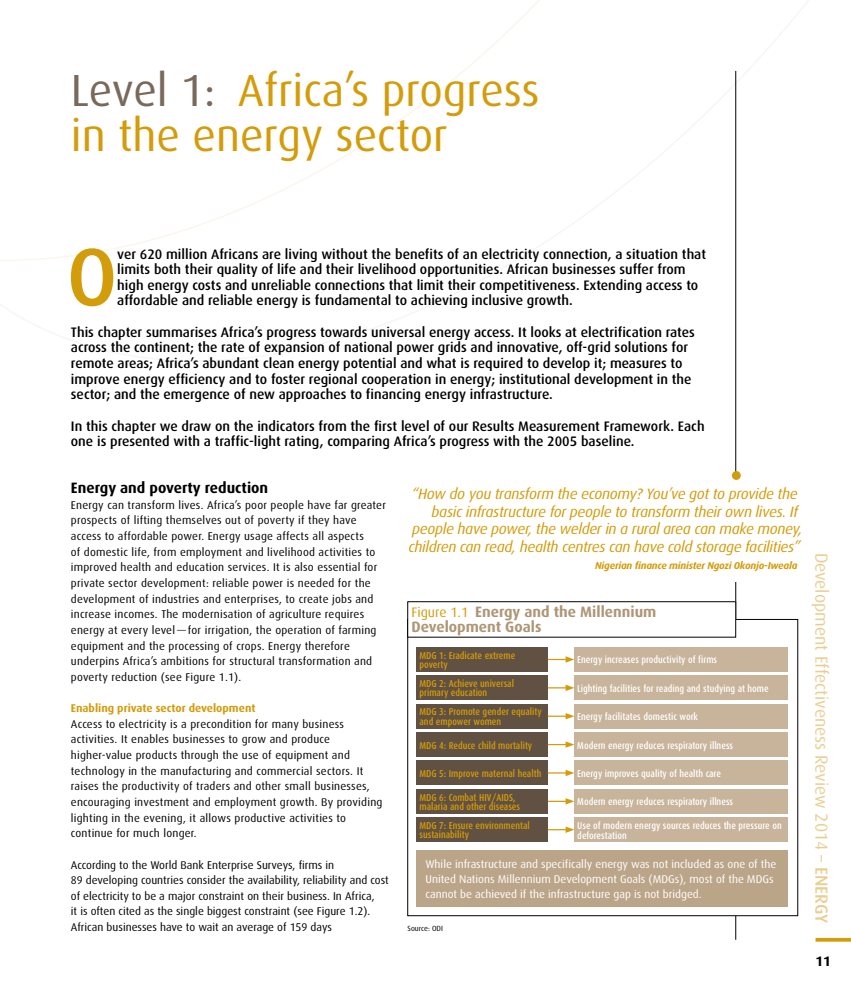
<style>
.page{position:relative;width:851px;height:993px;background:#fff}
.page>*{position:absolute;margin:0;border:0;box-sizing:border-box;transform-origin:0 0}
.t1{font:500 81.88px "Dax";color:#d39c0a}
.t2{font:45px/45px "Dax";color:#d39c0a}
.t3{font:17.5px "Dax";color:#eacd90}
.t4{font:italic 15px "Dax";letter-spacing:-.02em;color:#d39c0a}
.t5{font:700 15px/15px "Dax";color:#ae9675}
.t6{font:700 15px "Dax";color:#000}
.t7{font:500 13.75px/15.6px "Dax";color:#000}
.t8{font:700 13.75px "Dax";color:#000}
.t9{font:11.25px/15.6px "Dax";letter-spacing:.02em;color:#000}
.t10{font:11.25px/15.6px "Dax";color:#000}
.t11{font:11.25px/15px "Dax";color:#fff}
.t12{font:700 11.25px "Dax";color:#d39c0a}
.t13{font:500 10px/10px "Dax Condensed";color:#fff}
.t14{font:500 10px/9.4px "Dax Condensed";color:#d39c0a}
.t15{font:italic 700 10px "Dax";letter-spacing:-.02em;color:#d39c0a}
.t16{font:7.5px "Dax";color:#000}
.s1{color:#79695a}
.s2{font-weight:400;font-size:13.75px;color:#d39c0a}
.s3{font-weight:500}
</style>
<div class="page">
<svg style="left:1px;top:1px;width:807px;height:348px"></svg>
<svg style="left:815px;top:937px;width:35px;height:4px"></svg>
<hr style="left:735px;top:71px;width:1px;height:868px;background:#000">
<div style="left:407px;top:619px;width:390px;height:296px;background:#fff"></div>
<div style="left:407px;top:601px;width:328px;height:36px;border:1px solid #000"></div>
<div style="left:416px;top:647px;width:131px;height:24px;background:#615142"></div>
<div style="left:574px;top:647px;width:214px;height:24px;background:#c7b49b"></div>
<hr style="left:547px;top:658px;width:20px;height:2px;background:#d39c0a">
<svg style="left:565px;top:656px;width:9px;height:6px"></svg>
<div style="left:574px;top:675px;width:214px;height:25px;background:#c7b49b"></div>
<div style="left:416px;top:675px;width:131px;height:25px;background:#615142"></div>
<svg style="left:547px;top:684px;width:27px;height:6px"></svg>
<div style="left:574px;top:703px;width:214px;height:25px;background:#c7b49b"></div>
<div style="left:416px;top:703px;width:131px;height:25px;background:#615142"></div>
<svg style="left:547px;top:712px;width:27px;height:7px"></svg>
<div style="left:574px;top:732px;width:214px;height:24px;background:#c7b49b"></div>
<div style="left:416px;top:732px;width:131px;height:24px;background:#615142"></div>
<hr style="left:547px;top:743px;width:20px;height:2px;background:#d39c0a">
<svg style="left:565px;top:741px;width:9px;height:6px"></svg>
<div style="left:574px;top:760px;width:214px;height:25px;background:#c7b49b"></div>
<div style="left:416px;top:760px;width:131px;height:25px;background:#615142"></div>
<svg style="left:547px;top:769px;width:27px;height:6px"></svg>
<div style="left:574px;top:788px;width:214px;height:25px;background:#c7b49b"></div>
<div style="left:416px;top:788px;width:131px;height:25px;background:#615142"></div>
<svg style="left:547px;top:797px;width:27px;height:7px"></svg>
<div style="left:574px;top:817px;width:214px;height:24px;background:#c7b49b"></div>
<div style="left:416px;top:817px;width:131px;height:24px;background:#615142"></div>
<hr style="left:547px;top:828px;width:20px;height:2px;background:#d39c0a">
<svg style="left:565px;top:826px;width:9px;height:6px"></svg>
<div style="left:416px;top:850px;width:372px;height:56px;background:#bba588"></div>
<div style="left:727px;top:475px;width:17px;height:106px;background:#fff"></div>
<div style="left:731px;top:471px;width:9px;height:9px;background:#d39c0a;border-radius:50%"></div>
<h2 class="t2" style="left:71px;top:69px;width:470px"><span class="s1">Level 1:</span> Africa’s progress in the energy sector</h2>
<h1 class="t1" style="left:67px;top:231px;width:52px">O</h1>
<p class="t7" style="left:117px;top:246px;width:590px">ver 620 million Africans are living without the benefits of an electricity connection, a situation that limits both their quality of life and their livelihood opportunities. African businesses suffer from high energy costs and unreliable connections that limit their competitiveness. Extending access to affordable and reliable energy is fundamental to achieving inclusive growth.</p>
<p class="t7" style="left:71px;top:324px;width:625px">This chapter summarises Africa’s progress towards universal energy access. It looks at electrification rates across the continent; the rate of expansion of national power grids and innovative, off-grid solutions for remote areas; Africa’s abundant clean energy potential and what is required to develop it; measures to improve energy efficiency and to foster regional cooperation in energy; institutional development in the sector; and the emergence of new approaches to financing energy infrastructure.</p>
<p class="t7" style="left:71px;top:418px;width:635px">In this chapter we draw on the indicators from the first level of our Results Measurement Framework. Each one is presented with a traffic-light rating, comparing Africa’s progress with the 2005 baseline.</p>
<h3 class="t6" style="left:71px;top:479px;width:199px">Energy and poverty reduction</h3>
<p class="t9" style="left:71px;top:497px;width:316px">Energy can transform lives. Africa’s poor people have far greater prospects of lifting themselves out of poverty if they have access to affordable power. Energy usage affects all aspects<br>of domestic life, from employment and livelihood activities to improved health and education services. It is also essential for private sector development: reliable power is needed for the development of industries and enterprises, to create jobs and increase incomes. The modernisation of agriculture requires energy at every level — for irrigation, the operation of farming equipment and the processing of crops. Energy therefore underpins Africa’s ambitions for structural transformation and poverty reduction (see Figure 1.1).</p>
<p class="t12" style="left:71px;top:701px;width:186px">Enabling private sector development</p>
<p class="t9" style="left:71px;top:716px;width:313px">Access to electricity is a precondition for many business activities. It enables businesses to grow and produce higher-value products through the use of equipment and technology in the manufacturing and commercial sectors. It raises the productivity of traders and other small businesses, encouraging investment and employment growth. By providing lighting in the evening, it allows productive activities to continue for much longer.</p>
<p class="t10" style="left:71px;top:856px;width:319px">According to the World Bank Enterprise Surveys, firms in<br>89 developing countries consider the availability, reliability and cost of electricity to be a major constraint on their business. In Africa,<br>it is often cited as the single biggest constraint (see Figure 1.2).<br>African businesses have to wait an average of 159 days</p>
<h3 class="t4" style="left:412px;top:485px;width:387px">“How do you transform the economy? You’ve got to provide the</h3>
<h3 class="t4" style="left:431px;top:503px;width:368px">basic infrastructure for people to transform their own lives. If</h3>
<h3 class="t4" style="left:412px;top:520px;width:391px">people have power, the welder in a rural area can make money,</h3>
<h3 class="t4" style="left:408px;top:538px;width:393px">children can read, health centres can have cold storage facilities”</h3>
<p class="t15" style="left:595px;top:560px;width:204px">Nigerian finance minister Ngozi Okonjo-Iweala</p>
<h3 class="t5" style="left:411px;top:604px;width:246px"><span class="s2">Figure 1.1</span> Energy and the Millennium<br>Development Goals</h3>
<p class="t14" style="left:419px;top:650px;width:97px">MDG 1: Eradicate extreme poverty</p>
<p class="t13" style="left:577px;top:654px;width:141px">Energy increases productivity of firms</p>
<p class="t13" style="left:577px;top:683px;width:193px">Lighting facilities for reading and studying at home</p>
<p class="t14" style="left:419px;top:678px;width:96px">MDG 2: Achieve universal primary education</p>
<p class="t14" style="left:419px;top:707px;width:124px">MDG 3: Promote gender equality and empower women</p>
<p class="t14" style="left:419px;top:740px;width:114px">MDG 4: Reduce child mortality</p>
<p class="t13" style="left:577px;top:740px;width:157px">Modern energy reduces respiratory illness</p>
<p class="t14" style="left:419px;top:768px;width:123px">MDG 5: Improve maternal health</p>
<p class="t13" style="left:577px;top:768px;width:145px">Energy improves quality of health care</p>
<p class="t13" style="left:577px;top:796px;width:157px">Modern energy reduces respiratory illness</p>
<p class="t13" style="left:577px;top:711px;width:122px">Energy facilitates domestic work</p>
<p class="t14" style="left:419px;top:792px;width:102px">MDG 6: Combat HIV/AIDS, malaria and other diseases</p>
<p class="t13" style="left:577px;top:820px;width:206px">Use of modern energy sources reduces the pressure on deforestation</p>
<p class="t14" style="left:419px;top:820px;width:112px">MDG 7: Ensure environmental sustainability</p>
<p class="t11" style="left:425px;top:856px;width:352px">While infrastructure and specifically energy was not included as one of the<br>United Nations Millennium Development Goals (MDGs), most of the MDGs cannot be achieved if the infrastructure gap is not bridged.</p>
<p class="t16" style="left:407px;top:923px;width:37px">Source: ODI</p>
<h3 class="t3" style="left:831px;top:552px;width:372px;rotate:90deg">Development Effectiveness Review 2014 – <span class="s3">ENERGY</span></h3>
<p class="t8" style="left:815px;top:953px;width:17px">11</p>
</div>
